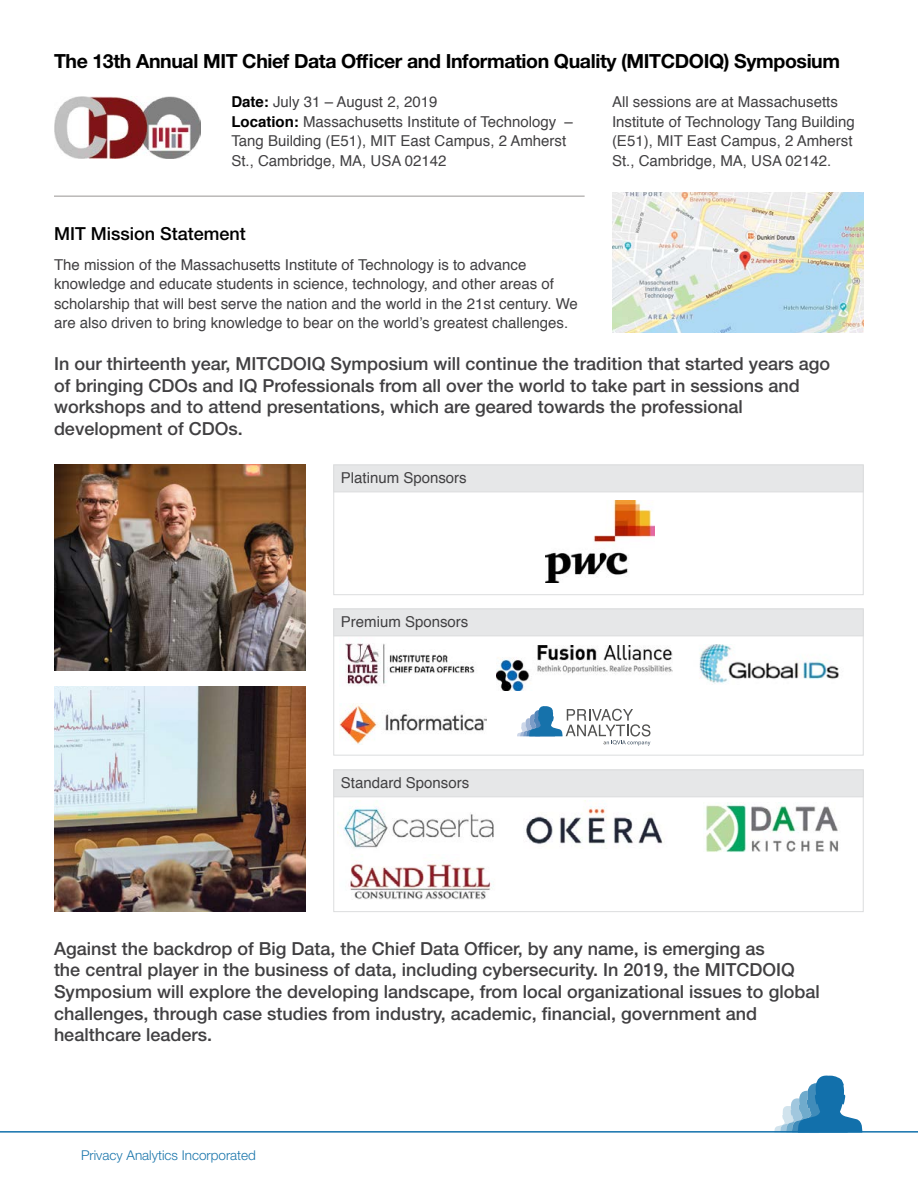
<style>
.page{position:relative;width:918px;height:1188px;background:#fff}
.page>*{position:absolute;margin:0;border:0;box-sizing:border-box;transform-origin:0 0}
.t1{font:700 19.5px "Helvetica Neue LT Std";letter-spacing:-.02em;color:#000}
.t2{font:500 18px/21.6px "Helvetica Neue LT Std";color:#414042}
.t3{font:500 18px "Helvetica Neue LT Std";color:#000}
.t4{font:15px/19.5px "Helvetica";color:#414042}
.t5{font:300 13.5px "Helvetica Neue LT Std";color:#1975ab}
.s1{font-weight:700;color:#000}
</style>
<div class="page">
<img style="left:54px;top:96px;width:147px;height:63px">
<img style="left:612px;top:192px;width:252px;height:141px">
<img style="left:545px;top:500px;width:110px;height:83px">
<div style="left:333px;top:465px;width:531px;height:130px;border:1px solid #dcddde"></div>
<div style="left:334px;top:465px;width:529px;height:27px;background:#e6e7e8"></div>
<div style="left:333px;top:770px;width:531px;height:142px;border:1px solid #dcddde"></div>
<div style="left:334px;top:609px;width:529px;height:27px;background:#e6e7e8"></div>
<div style="left:334px;top:770px;width:529px;height:27px;background:#e6e7e8"></div>
<img style="left:496px;top:646px;width:176px;height:45px">
<img style="left:345px;top:643px;width:130px;height:43px">
<img style="left:699px;top:644px;width:140px;height:40px">
<img style="left:339px;top:704px;width:148px;height:40px">
<svg style="left:517px;top:706px;width:133px;height:40px"></svg>
<img style="left:343px;top:808px;width:151px;height:91px">
<img style="left:526px;top:800px;width:137px;height:44px">
<img style="left:706px;top:803px;width:133px;height:49px">
<hr style="left:54px;top:196px;width:531px;height:1px;background:#989594">
<img style="left:54px;top:465px;width:252px;height:205px">
<img style="left:54px;top:686px;width:252px;height:226px">
<svg style="left:774px;top:1075px;width:89px;height:56px"></svg>
<hr style="left:0;top:1131px;width:918px;height:2px;background:#1171ac">
<p class="t1" style="left:54px;top:49px;width:788px">The 13th Annual MIT Chief Data Officer and Information Quality (MITCDOIQ) Symposium</p>
<p class="t4" style="left:231px;top:93px;width:343px"><span class="s1">Date:</span> July 31 – August 2, 2019<br><span class="s1">Location:</span> Massachusetts Institute of Technology – Tang Building (E51), MIT East Campus, 2 Amherst St., Cambridge, MA, USA 02142</p>
<p class="t4" style="left:612px;top:93px;width:244px">All sessions are at Massachusetts Institute of Technology Tang Building (E51), MIT East Campus, 2 Amherst St., Cambridge, MA, USA 02142.</p>
<p class="t3" style="left:54px;top:223px;width:193px">MIT Mission Statement</p>
<p class="t4" style="left:54px;top:255px;width:525px">The mission of the Massachusetts Institute of Technology is to advance knowledge and educate students in science, technology, and other areas of scholarship that will best serve the nation and the world in the 21st century. We are also driven to bring knowledge to bear on the world’s greatest challenges.</p>
<p class="t2" style="left:54px;top:353px;width:778px">In our thirteenth year, MITCDOIQ Symposium will continue the tradition that started years ago of bringing CDOs and IQ Professionals from all over the world to take part in sessions and workshops and to attend presentations, which are geared towards the professional development of CDOs.</p>
<p class="t4" style="left:341px;top:469px;width:127px">Platinum Sponsors</p>
<p class="t4" style="left:341px;top:613px;width:129px">Premium Sponsors</p>
<p class="t4" style="left:341px;top:774px;width:130px">Standard Sponsors</p>
<p class="t2" style="left:54px;top:937px;width:767px">Against the backdrop of Big Data, the Chief Data Officer, by any name, is emerging as<br>the central player in the business of data, including cybersecurity. In 2019, the MITCDOIQ Symposium will explore the developing landscape, from local organizational issues to global challenges, through case studies from industry, academic, financial, government and healthcare leaders.</p>
<p class="t5" style="left:81px;top:1146px;width:177px">Privacy Analytics Incorporated</p>
</div>
